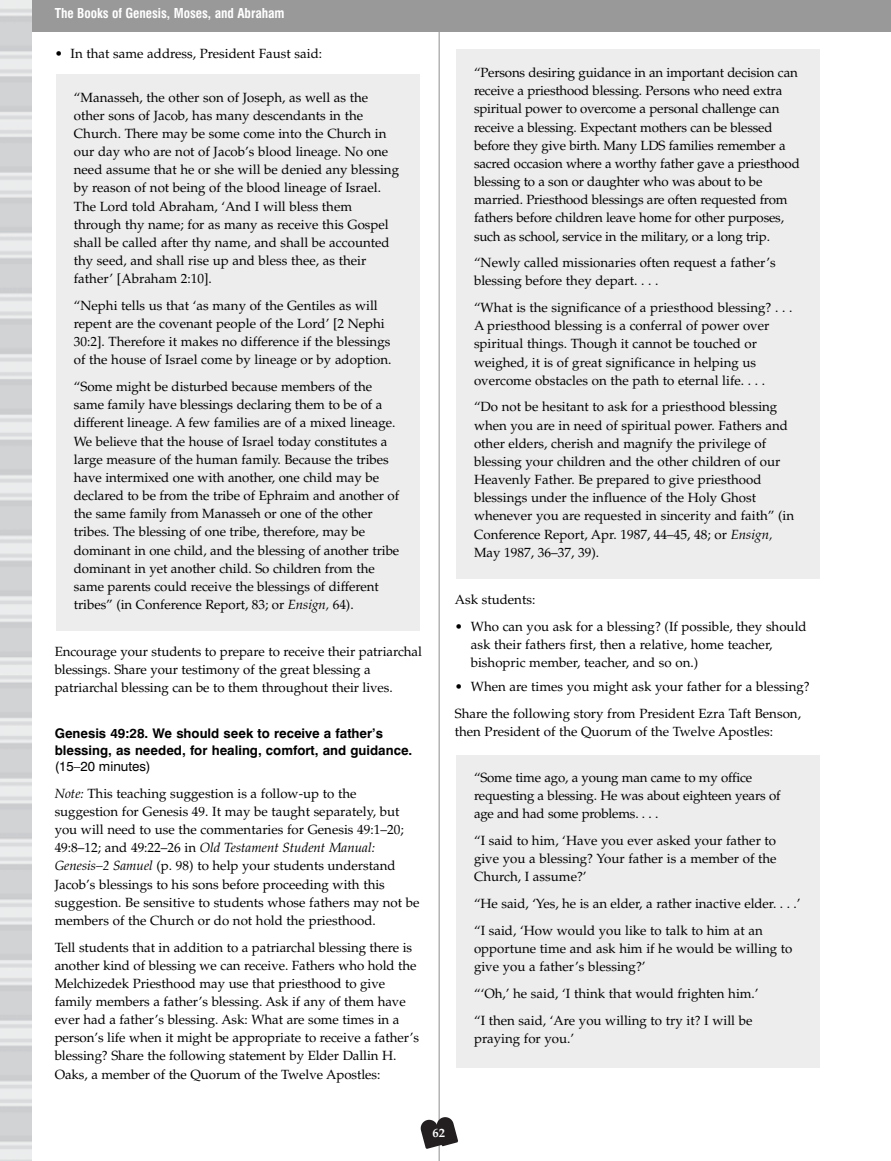
<style>
.page{position:relative;width:891px;height:1161px;background:#fff}
.page>*{position:absolute;margin:0;border:0;box-sizing:border-box;transform-origin:0 0}
.t1{font:13.35px/18.1px "Palatino";color:#000}
.t2{font:700 13.35px/16.4px "Swiss 721 BT";color:#000}
.t3{font:700 condensed 13.35px "Swiss 721 BT";letter-spacing:-.005em;color:#fff}
.t4{font:13.35px "Swiss 721 BT";color:#000}
.t5{font:700 12.6px "Palatino";color:#fff}
.s1{font-style:italic}
</style>
<div class="page">
<hr style="left:438px;top:13px;width:2px;height:1148px;background:#b3b3b3">
<svg style="left:421px;top:1117px;width:37px;height:32px"></svg>
<div style="left:456px;top:755px;width:364px;height:312px;background:#ededed"></div>
<div style="left:456px;top:50px;width:364px;height:529px;background:#ededed"></div>
<div style="left:56px;top:74px;width:364px;height:557px;background:#ededed"></div>
<div style="left:0;top:0;width:891px;height:32px;background:#999"></div>
<img style="left:0;top:0;width:32px;height:1161px">
<p class="t3" style="left:55px;top:8px;width:231px">The Books of Genesis, Moses, and Abraham</p>
<p class="t1" style="left:55px;top:46px;width:269px">• In that same address, President Faust said:</p>
<p class="t1" style="left:74px;top:90px;width:327px">“Manasseh, the other son of Joseph, as well as the other sons of Jacob, has many descendants in the Church. There may be some come into the Church in our day who are not of Jacob’s blood lineage. No one need assume that he or she will be denied any blessing by reason of not being of the blood lineage of Israel.<br>The Lord told Abraham, ‘And I will bless them through thy name; for as many as receive this Gospel shall be called after thy name, and shall be accounted thy seed, and shall rise up and bless thee, as their father’ [Abraham 2:10].</p>
<p class="t1" style="left:74px;top:298px;width:319px">“Nephi tells us that ‘as many of the Gentiles as will repent are the covenant people of the Lord’ [2 Nephi 30:2]. Therefore it makes no difference if the blessings of the house of Israel come by lineage or by adoption.</p>
<p class="t1" style="left:74px;top:379px;width:327px">“Some might be disturbed because members of the same family have blessings declaring them to be of a different lineage. A few families are of a mixed lineage.<br>We believe that the house of Israel today constitutes a large measure of the human family. Because the tribes have intermixed one with another, one child may be declared to be from the tribe of Ephraim and another of the same family from Manasseh or one of the other tribes. The blessing of one tribe, therefore, may be dominant in one child, and the blessing of another tribe dominant in yet another child. So children from the same parents could receive the blessings of different tribes” (in Conference Report, 83; or <span class="s1">Ensign,</span> 64).</p>
<p class="t1" style="left:55px;top:644px;width:369px">Encourage your students to prepare to receive their patriarchal blessings. Share your testimony of the great blessing a patriarchal blessing can be to them throughout their lives.</p>
<p class="t2" style="left:55px;top:727px;width:359px">Genesis 49:28. We should seek to receive a father’s blessing, as needed, for healing, comfort, and guidance.</p>
<p class="t4" style="left:55px;top:761px;width:97px">(15–20 minutes)</p>
<p class="t1" style="left:55px;top:786px;width:366px"><span class="s1">Note:</span> This teaching suggestion is a follow-up to the suggestion for Genesis 49. It may be taught separately, but you will need to use the commentaries for Genesis 49:1–20; 49:8–12; and 49:22–26 in <span class="s1">Old Testament Student Manual:<br>Genesis–2 Samuel</span> (p. 98) to help your students understand Jacob’s blessings to his sons before proceeding with this suggestion. Be sensitive to students whose fathers may not be members of the Church or do not hold the priesthood.</p>
<p class="t1" style="left:55px;top:939px;width:366px">Tell students that in addition to a patriarchal blessing there is another kind of blessing we can receive. Fathers who hold the Melchizedek Priesthood may use that priesthood to give family members a father’s blessing. Ask if any of them have ever had a father’s blessing. Ask: What are some times in a person’s life when it might be appropriate to receive a father’s blessing? Share the following statement by Elder Dallin H.<br>Oaks, a member of the Quorum of the Twelve Apostles:</p>
<p class="t1" style="left:474px;top:65px;width:327px">“Persons desiring guidance in an important decision can receive a priesthood blessing. Persons who need extra spiritual power to overcome a personal challenge can receive a blessing. Expectant mothers can be blessed before they give birth. Many LDS families remember a sacred occasion where a worthy father gave a priesthood blessing to a son or daughter who was about to be married. Priesthood blessings are often requested from fathers before children leave home for other purposes, such as school, service in the military, or a long trip.</p>
<p class="t1" style="left:474px;top:255px;width:303px">“Newly called missionaries often request a father’s blessing before they depart. . . .</p>
<p class="t1" style="left:474px;top:300px;width:320px">“What is the significance of a priesthood blessing? . . .<br>A priesthood blessing is a conferral of power over spiritual things. Though it cannot be touched or weighed, it is of great significance in helping us overcome obstacles on the path to eternal life. . . .</p>
<p class="t1" style="left:474px;top:399px;width:322px">“Do not be hesitant to ask for a priesthood blessing when you are in need of spiritual power. Fathers and other elders, cherish and magnify the privilege of blessing your children and the other children of our Heavenly Father. Be prepared to give priesthood blessings under the influence of the Holy Ghost whenever you are requested in sincerity and faith” (in Conference Report, Apr. 1987, 44–45, 48; or <span class="s1">Ensign, </span>May 1987, 36–37, 39).</p>
<p class="t1" style="left:455px;top:592px;width:82px">Ask students:</p>
<p class="t1" style="left:471px;top:618px;width:337px;text-indent:-16px">• Who can you ask for a blessing? (If possible, they should ask their fathers first, then a relative, home teacher, bishopric member, teacher, and so on.)</p>
<p class="t1" style="left:455px;top:675px;width:357px;line-height:26.7px">• When are times you might ask your father for a blessing?<br>Share the following story from President Ezra Taft Benson,</p>
<p class="t1" style="left:455px;top:724px;width:320px">then President of the Quorum of the Twelve Apostles:</p>
<p class="t1" style="left:474px;top:770px;width:308px">“Some time ago, a young man came to my office requesting a blessing. He was about eighteen years of age and had some problems. . . .</p>
<p class="t1" style="left:474px;top:833px;width:304px;text-align:justify">“I said to him, ‘Have you ever asked your father to give you a blessing? Your father is a member of the Church, I assume?’</p>
<p class="t1" style="left:474px;top:892px;width:328px;line-height:26.7px">“He said, ‘Yes, he is an elder, a rather inactive elder. . . .’ “I said, ‘How would you like to talk to him at an</p>
<p class="t1" style="left:474px;top:941px;width:320px">opportune time and ask him if he would be willing to give you a father’s blessing?’</p>
<p class="t1" style="left:474px;top:981px;width:286px;line-height:26.7px">“‘Oh,’ he said, ‘I think that would frighten him.’ “I then said, ‘Are you willing to try it? I will be</p>
<p class="t1" style="left:474px;top:1031px;width:102px">praying for you.’</p>
<p class="t5" style="left:433px;top:1128px;width:14px">62</p>
</div>
